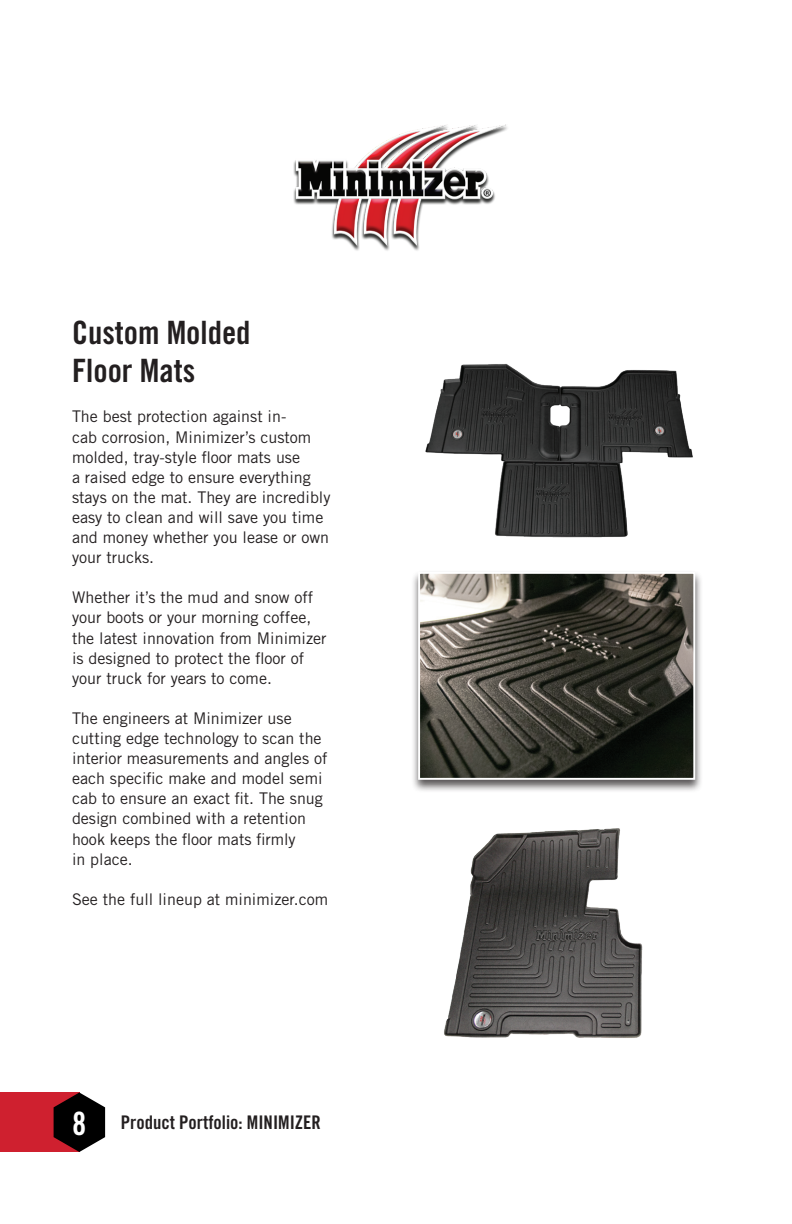
<style>
.page{position:relative;width:792px;height:1224px;background:#fff}
.page>*{position:absolute;margin:0;border:0;box-sizing:border-box;transform-origin:0 0}
.t1{font:32.2px/38.6px "Trade Gothic Bold Cond Twenty";color:#231f20}
.t2{font:18.8px "Trade Gothic Bold Cond Twenty";color:#231f20}
.t3{font:16px/20.2px "Trade Gothic LT Std";color:#231f20}
.s1{font-size:32.2px;color:#fff}
</style>
<div class="page">
<div style="left:0;top:1093px;width:79px;height:59px;background:#cf202f"></div>
<svg style="left:54px;top:1093px;width:51px;height:59px"></svg>
<img style="left:293px;top:124px;width:214px;height:127px">
<div style="left:411px;top:570px;width:292px;height:224px;background:#231f20;opacity:.75"></div>
<img style="left:421px;top:575px;width:271px;height:202px">
<div style="left:418px;top:572px;width:277px;height:208px;border:2px solid #fff"></div>
<img style="left:425px;top:364px;width:268px;height:174px">
<img style="left:444px;top:828px;width:199px;height:210px">
<h1 class="t1" style="left:72px;top:313px;width:180px">Custom Molded<br>Floor Mats</h1>
<p class="t3" style="left:72px;top:406px;width:260px">The best protection against in-<br>cab corrosion, Minimizer’s custom molded, tray-style floor mats use<br>a raised edge to ensure everything stays on the mat. They are incredibly easy to clean and will save you time and money whether you lease or own your trucks.</p>
<p class="t3" style="left:72px;top:587px;width:256px">Whether it’s the mud and snow off your boots or your morning coffee, the latest innovation from Minimizer is designed to protect the floor of your truck for years to come.</p>
<p class="t3" style="left:72px;top:708px;width:257px">The engineers at Minimizer use cutting edge technology to scan the interior measurements and angles of each specific make and model semi cab to ensure an exact fit. The snug design combined with a retention hook keeps the floor mats firmly<br>in place.</p>
<p class="t3" style="left:72px;top:889px;width:258px">See the full lineup at minimizer.com</p>
<p class="t2" style="left:72px;top:1110px;width:250px"><span class="s1">8</span> Product Portfolio: MINIMIZER</p>
</div>
